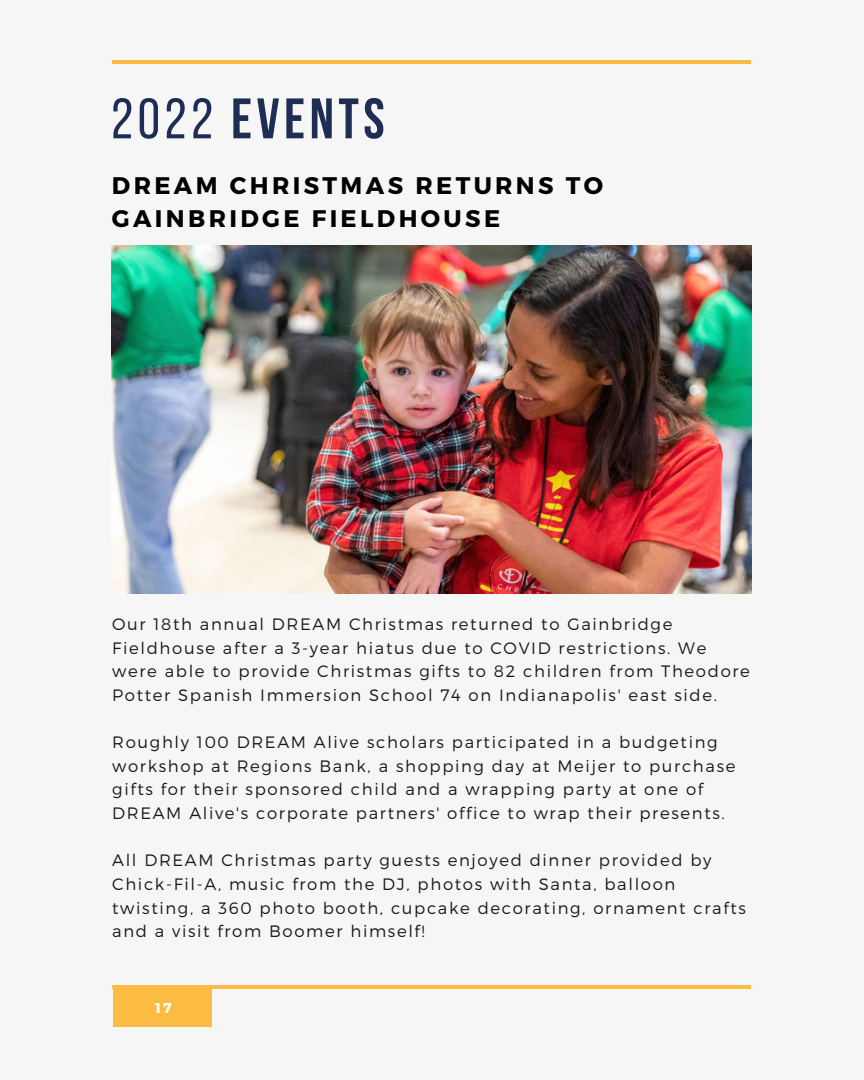
<style>
.page{position:relative;width:864px;height:1080px;background:#f6f6f6}
.page>*{position:absolute;margin:0;border:0;box-sizing:border-box;transform-origin:0 0}
.t1{font:700 57px "Bebas Neue";letter-spacing:.08em;color:#1e2d54}
.t2{font:700 24px/32.7px "Montserrat";letter-spacing:.14em;color:#000}
.t3{font:300 16.5px/23.7px "Montserrat";letter-spacing:.1em;color:#191919}
.t4{font:700 14.1px "Montserrat";color:#fff}
.s1{font-weight:400}
</style>
<div class="page">
<hr style="left:112px;top:61px;width:639px;height:3px;background:#fcbc44">
<div style="left:113px;top:987px;width:99px;height:39px;background:#fcbc44"></div>
<hr style="left:112px;top:985px;width:639px;height:4px;background:#fcbc44">
<img style="left:112px;top:246px;width:640px;height:347px">
<h1 class="t1" style="left:111px;top:96px;width:275px"><span class="s1">2022</span> EVENTS</h1>
<h2 class="t2" style="left:112px;top:168px;width:493px">DREAM CHRISTMAS RETURNS TO<br>GAINBRIDGE FIELDHOUSE</h2>
<p class="t3" style="left:112px;top:612px;width:639px">Our 18th annual DREAM Christmas returned to Gainbridge Fieldhouse after a 3-year hiatus due to COVID restrictions. We were able to provide Christmas gifts to 82 children from Theodore Potter Spanish Immersion School 74 on Indianapolis' east side.</p>
<p class="t3" style="left:112px;top:730px;width:625px">Roughly 100 DREAM Alive scholars participated in a budgeting workshop at Regions Bank, a shopping day at Meijer to purchase gifts for their sponsored child and a wrapping party at one of DREAM Alive's corporate partners' office to wrap their presents.</p>
<p class="t3" style="left:112px;top:848px;width:635px">All DREAM Christmas party guests enjoyed dinner provided by Chick-Fil-A, music from the DJ, photos with Santa, balloon twisting, a 360 photo booth, cupcake decorating, ornament crafts and a visit from Boomer himself!</p>
<p class="t4" style="left:155px;top:999px;width:18px">17</p>
</div>
